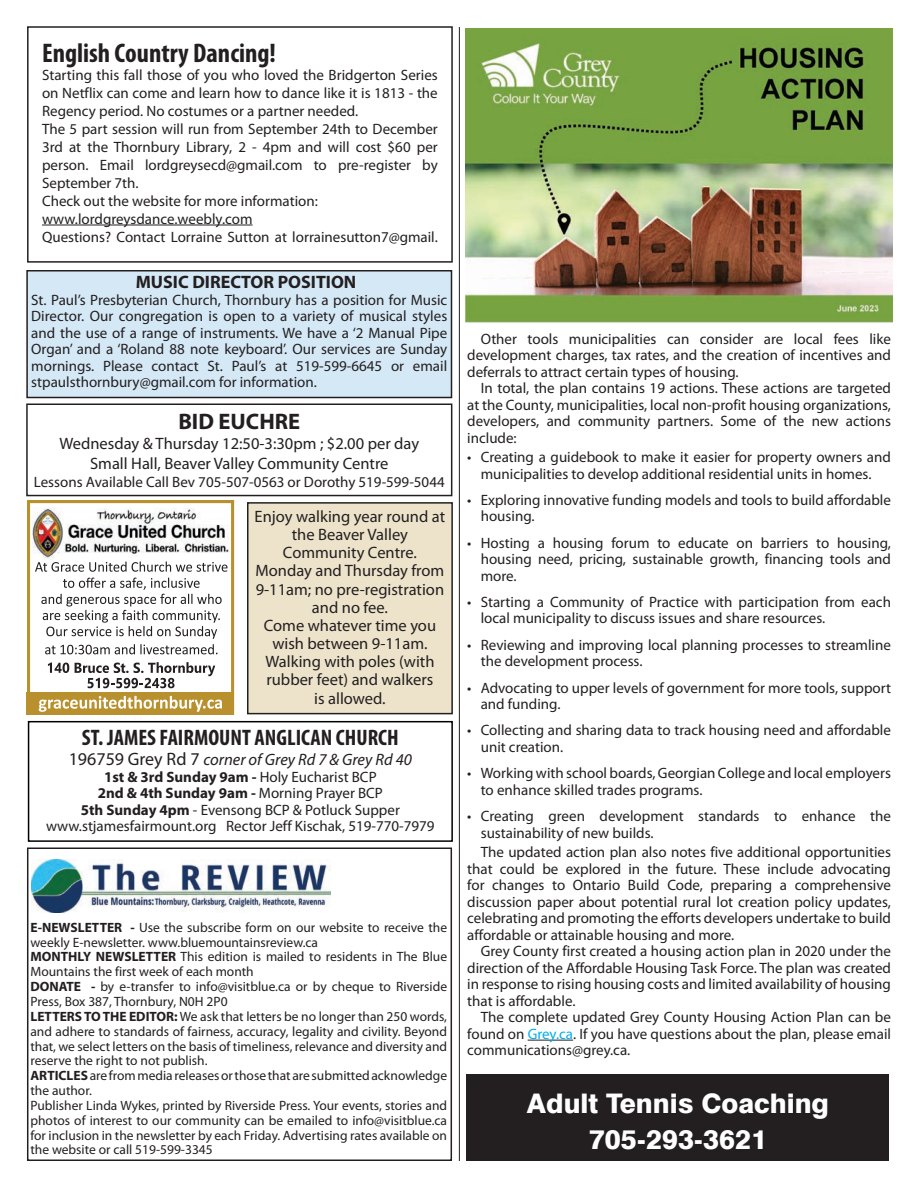
<style>
.page{position:relative;width:918px;height:1188px;background:#fff}
.page>*{position:absolute;margin:0;border:0;box-sizing:border-box;transform-origin:0 0}
.t1{font:800 27px/36px "Swiss 721 BT";color:#fff;text-align:center}
.t2{font:700 condensed 27px "Myriad Pro";color:#231f20}
.t3{font:700 condensed 22.5px "Myriad Pro";color:#231f20}
.t4{font:700 22.5px "Myriad Pro";color:#231f20}
.t5{font:700 18px "Myriad Pro";color:#231f20}
.t6{font:16.5px/18.1px "Myriad Pro";color:#231f20;text-align:center}
.t7{font:italic 16.5px "Myriad Pro";color:#231f20}
.t8{font:15px/16.5px "Myriad Pro";color:#231f20}
.t9{font:13.5px/14.9px "Myriad Pro";color:#231f20}
.s1{font-style:normal;font-size:18px}
.s2{font-weight:700}
.s3{color:#00aeef}
</style>
<div class="page">
<div style="left:27px;top:848px;width:425px;height:313px;border:2px solid #231f20"></div>
<img style="left:31px;top:860px;width:300px;height:53px">
<div style="left:28px;top:721px;width:425px;height:121px;border:2px solid #000"></div>
<div style="left:248px;top:503px;width:204px;height:211px;background:#ede3cb"></div>
<div style="left:247px;top:502px;width:206px;height:212px;border:2px solid #231f20"></div>
<div style="left:27px;top:692px;width:207px;height:22px;background:#b9902e"></div>
<img style="left:32px;top:507px;width:31px;height:52px">
<img style="left:64px;top:508px;width:165px;height:46px">
<svg style="left:48px;top:663px;width:21px;height:10px"></svg>
<svg style="left:75px;top:662px;width:140px;height:26px"></svg>
<svg style="left:39px;top:696px;width:183px;height:14px"></svg>
<svg style="left:35px;top:562px;width:192px;height:10px"></svg>
<svg style="left:41px;top:578px;width:181px;height:76px"></svg>
<div style="left:27px;top:501px;width:207px;height:213px;border:3px solid #b9902e"></div>
<div style="left:26px;top:404px;width:426px;height:92px;border:2px solid #231f20"></div>
<div style="left:466px;top:1075px;width:424px;height:86px;background:#231f20"></div>
<div style="left:27px;top:271px;width:425px;height:127px;background:#d4e8f6"></div>
<div style="left:26px;top:270px;width:426px;height:128px;border:2px solid #231f20"></div>
<hr style="left:459px;top:27px;width:1px;height:1134px;background:#231f20">
<hr style="left:42px;top:225px;width:211px;height:1px;background:#231f20">
<div style="left:27px;top:26px;width:426px;height:237px;border:2px solid #231f20"></div>
<hr style="left:528px;top:1040px;width:45px;height:1px;background:#231f20">
<img style="left:466px;top:28px;width:426px;height:294px">
<h1 class="t2" style="left:42px;top:36px;width:235px">English Country Dancing!</h1>
<p class="t8" style="left:42px;top:65px;width:397px;line-height:18px">Starting this fall those of you who loved the Bridgerton Series on Netflix can come and learn how to dance like it is 1813 - the Regency period. No costumes or a partner needed.<br>The 5 part session will run from September 24th to December 3rd at the Thornbury Library, 2 - 4pm and will cost $60 per person. Email lordgreysecd@gmail.com to pre-register by September 7th.<br>Check out the website for more information: www.lordgreysdance.weebly.com<br>Questions? Contact Lorraine Sutton at lorrainesutton7@gmail.</p>
<p class="t5" style="left:136px;top:271px;width:222px">MUSIC DIRECTOR POSITION</p>
<p class="t8" style="left:31px;top:291px;width:418px;text-align:justify">St. Paul’s Presbyterian Church, Thornbury has a position for Music Director. Our congregation is open to a variety of musical styles and the use of a range of instruments. We have a ‘2 Manual Pipe Organ’ and a ‘Roland 88 note keyboard’. Our services are Sunday mornings. Please contact St. Paul’s at 519-599-6645 or email stpaulsthornbury@gmail.com for information.</p>
<h2 class="t4" style="left:178px;top:407px;width:123px">BID EUCHRE</h2>
<p class="t6" style="left:59px;top:433px;width:361px;line-height:19.8px">Wednesday &amp; Thursday 12:50-3:30pm ; $2.00 per day<br>Small Hall, Beaver Valley Community Centre</p>
<p class="t8" style="left:34px;top:473px;width:412px">Lessons Available Call Bev 705-507-0563 or Dorothy 519-599-5044</p>
<p class="t6" style="left:255px;top:507px;width:192px">Enjoy walking year round at the Beaver Valley<br>Community Centre.<br>Monday and Thursday from<br>9-11am; no pre-registration and no fee.<br>Come whatever time you wish between 9-11am.<br>Walking with poles (with rubber feet) and walkers<br>is allowed.</p>
<h2 class="t3" style="left:82px;top:724px;width:318px">ST. JAMES FAIRMOUNT ANGLICAN CHURCH</h2>
<p class="t7" style="left:69px;top:749px;width:345px"><span class="s1">196759 Grey Rd 7</span> corner of Grey Rd 7 &amp; Grey Rd 40</p>
<p class="t8" style="left:46px;top:768px;width:390px;text-align:center"><span class="s2">1st &amp; 3rd Sunday 9am -</span> Holy Eucharist BCP<br><span class="s2">2nd &amp; 4th Sunday 9am -</span> Morning Prayer BCP<br><span class="s2">5th Sunday 4pm</span> - Evensong BCP &amp; Potluck Supper www.stjamesfairmount.org Rector Jeff Kischak, 519-770-7979</p>
<p class="t9" style="left:30px;top:920px;width:418px"><span class="s2">E-NEWSLETTER -</span> Use the subscribe form on our website to receive the weekly E-newsletter. www.bluemountainsreview.ca<br><span class="s2">MONTHLY NEWSLETTER</span> This edition is mailed to residents in The Blue Mountains the first week of each month<br><span class="s2">DONATE -</span> by e-transfer to info@visitblue.ca or by cheque to Riverside Press, Box 387, Thornbury, N0H 2P0<br><span class="s2">LETTERS TO THE EDITOR:</span> We ask that letters be no longer than 250 words, and adhere to standards of fairness, accuracy, legality and civility. Beyond that, we select letters on the basis of timeliness, relevance and diversity and reserve the right to not publish.<br><span class="s2">ARTICLES</span> are from media releases or those that are submitted acknowledge the author.<br>Publisher Linda Wykes, printed by Riverside Press. Your events, stories and photos of interest to our community can be emailed to info@visitblue.ca for inclusion in the newsletter by each Friday. Advertising rates available on the website or call 519-599-3345</p>
<p class="t8" style="left:467px;top:330px;width:425px;text-align:justify;text-indent:14px">Other tools municipalities can consider are local fees like development charges, tax rates, and the creation of incentives and deferrals to attract certain types of housing.</p>
<p class="t8" style="left:467px;top:379px;width:425px;text-align:justify;text-indent:14px">In total, the plan contains 19 actions. These actions are targeted at the County, municipalities, local non-profit housing organizations, developers, and community partners. Some of the new actions include:</p>
<p class="t8" style="left:467px;top:448px;width:425px;text-align:center">• Creating a guidebook to make it easier for property owners and municipalities to develop additional residential units in homes.</p>
<p class="t8" style="left:481px;top:491px;width:412px;text-indent:-14px">• Exploring innovative funding models and tools to build affordable housing.</p>
<p class="t8" style="left:481px;top:534px;width:412px;text-align:justify;text-indent:-14px">• Hosting a housing forum to educate on barriers to housing, housing need, pricing, sustainable growth, financing tools and more.</p>
<p class="t8" style="left:481px;top:593px;width:412px;text-indent:-14px">• Starting a Community of Practice with participation from each local municipality to discuss issues and share resources.</p>
<p class="t8" style="left:481px;top:636px;width:412px;text-indent:-14px">• Reviewing and improving local planning processes to streamline the development process.</p>
<p class="t8" style="left:481px;top:679px;width:412px;text-indent:-14px">• Advocating to upper levels of government for more tools, support and funding.</p>
<p class="t8" style="left:481px;top:722px;width:412px;text-indent:-14px">• Collecting and sharing data to track housing need and affordable unit creation.</p>
<p class="t8" style="left:481px;top:765px;width:412px;text-indent:-14px">• Working with school boards, Georgian College and local employers to enhance skilled trades programs.</p>
<p class="t8" style="left:481px;top:808px;width:412px;text-indent:-14px">• Creating green development standards to enhance the sustainability of new builds.</p>
<p class="t8" style="left:467px;top:844px;width:425px;text-align:justify;text-indent:14px">The updated action plan also notes five additional opportunities that could be explored in the future. These include advocating for changes to Ontario Build Code, preparing a comprehensive discussion paper about potential rural lot creation policy updates, celebrating and promoting the efforts developers undertake to build affordable or attainable housing and more.</p>
<p class="t8" style="left:467px;top:943px;width:425px;text-align:justify;text-indent:14px">Grey County first created a housing action plan in 2020 under the direction of the Affordable Housing Task Force. The plan was created in response to rising housing costs and limited availability of housing that is affordable.</p>
<p class="t8" style="left:467px;top:1009px;width:425px;text-align:justify;text-indent:14px">The complete updated Grey County Housing Action Plan can be found on <span class="s3">Grey.ca</span>. If you have questions about the plan, please email communications@grey.ca.</p>
<h1 class="t1" style="left:527px;top:1085px;width:304px">Adult Tennis Coaching<br>705-293-3621</h1>
</div>
